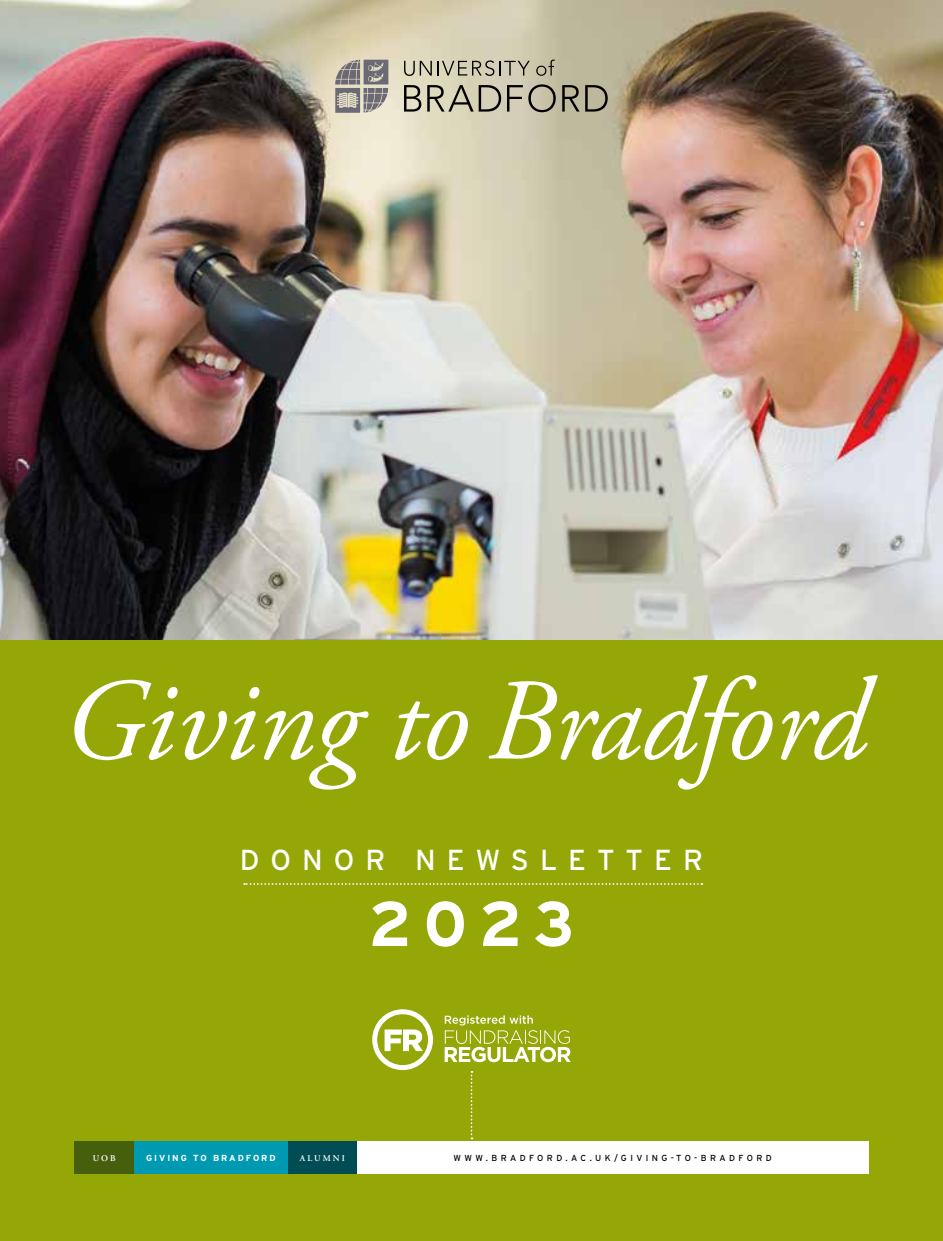
<style>
.page{position:relative;width:943px;height:1241px;background:#fff}
.page>*{position:absolute;margin:0;border:0;box-sizing:border-box;transform-origin:0 0}
.t1{font:italic 116.2px "Adobe Garamond Pro";color:#fff}
.t2{font:700 63px "Interstate";color:#fff}
.t3{font:28.88px "Interstate";letter-spacing:.38em;color:#fff}
.t4{font:8.75px "Interstate";letter-spacing:.39em;color:#000}
.t5{font:700 8.75px "Interstate";letter-spacing:.22em;color:#fff}
.t6{font:600 8.75px "Adobe Garamond Pro";letter-spacing:.235em;color:#fff}
</style>
<div class="page">
<img style="left:0;top:0;width:943px;height:640px">
<div style="left:0;top:640px;width:943px;height:600px;background:#94a706"></div>
<div style="left:357px;top:1141px;width:511px;height:32px;background:#fff"></div>
<div style="left:288px;top:1141px;width:69px;height:32px;background:#004c55"></div>
<div style="left:134px;top:1141px;width:154px;height:32px;background:#0099b2"></div>
<div style="left:74px;top:1141px;width:60px;height:32px;background:#465f0d"></div>
<svg style="left:335px;top:60px;width:53px;height:53px;background:#9c9895"></svg>
<svg style="left:404px;top:60px;width:125px;height:16px;background:#aaa691"></svg>
<svg style="left:536px;top:60px;width:19px;height:16px"></svg>
<svg style="left:404px;top:85px;width:17px;height:27px"></svg>
<svg style="left:427px;top:85px;width:74px;height:27px;background:#a09d89"></svg>
<svg style="left:507px;top:84px;width:48px;height:28px"></svg>
<svg style="left:562px;top:85px;width:17px;height:27px"></svg>
<svg style="left:585px;top:85px;width:22px;height:27px"></svg>
<svg style="left:244px;top:883px;width:458px;height:1px"></svg>
<svg style="left:372px;top:1009px;width:61px;height:60px"></svg>
<svg style="left:444px;top:1015px;width:126px;height:47px"></svg>
<svg style="left:470px;top:1071px;width:2px;height:67px"></svg>
<h1 class="t1" style="left:63px;top:651px;width:805px">Giving to Bradford</h1>
<h3 class="t3" style="left:240px;top:842px;width:464px">DONOR NEWSLETTER</h3>
<h2 class="t2" style="left:368px;top:885px;width:207px">2023</h2>
<p class="t6" style="left:93px;top:1153px;width:24px">UOB</p>
<p class="t5" style="left:146px;top:1152px;width:131px">GIVING TO BRADFORD</p>
<p class="t6" style="left:300px;top:1153px;width:46px">ALUMNI</p>
<p class="t4" style="left:453px;top:1152px;width:320px">WWW.BRADFORD.AC.UK/GIVING-TO-BRADFORD</p>
</div>
